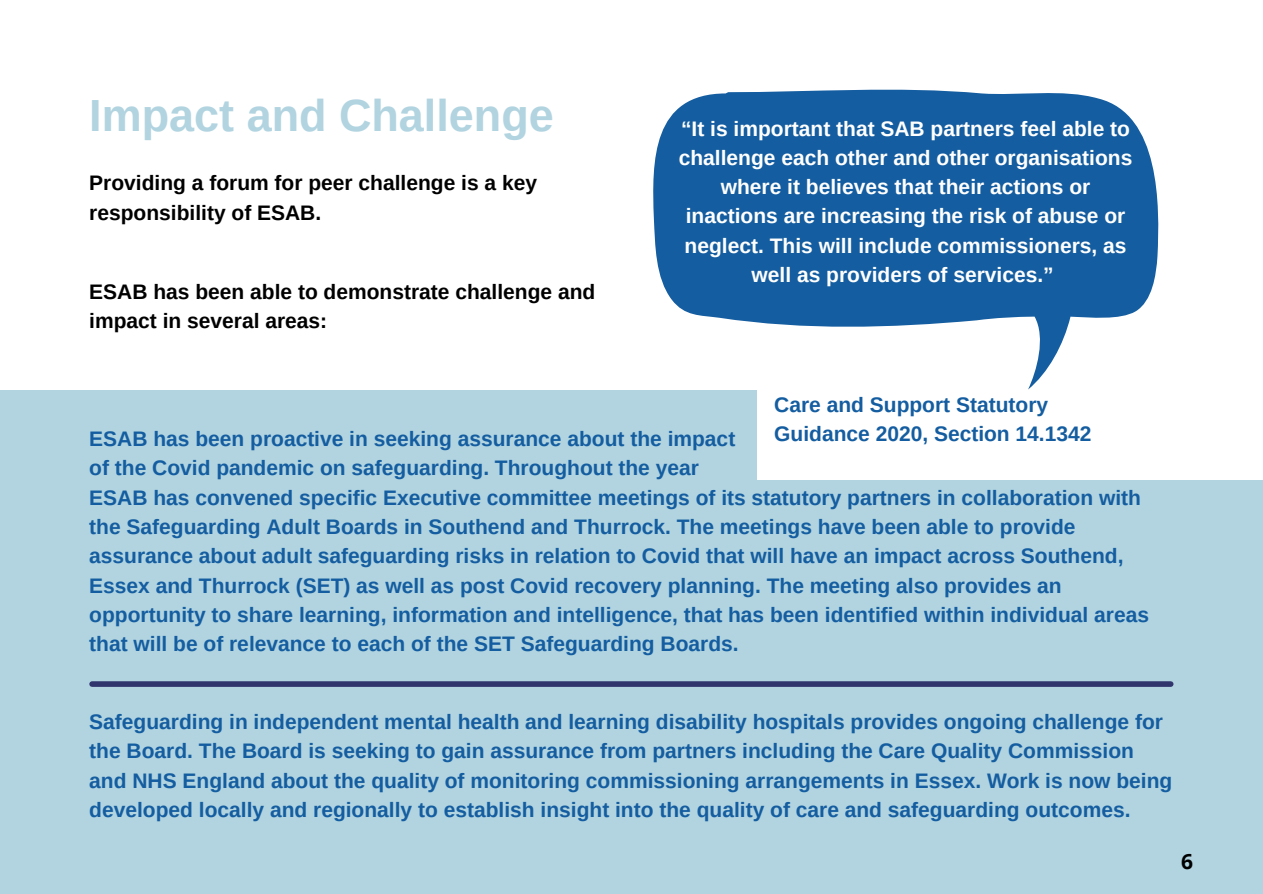
<style>
.page{position:relative;width:1263px;height:894px;background:#fff}
.page>*{position:absolute;margin:0;border:0;box-sizing:border-box;transform-origin:0 0}
.t1{font:700 45px "Arimo";color:#b1d4e0}
.t2{font:700 21px/29.2px "Arimo";color:#145da0}
.t3{font:700 21px/29.2px "Arimo";color:#fff;text-align:center}
.t4{font:700 21px/29.2px "Arimo";color:#000}
.t5{font:700 21px "Open Sans";color:#000}
</style>
<div class="page">
<svg style="left:653px;top:89px;width:505px;height:300px;fill:#145da0"></svg>
<div style="left:0;top:480px;width:1263px;height:413px;background:#b1d4e0"></div>
<div style="left:0;top:390px;width:757px;height:97px;background:#b1d4e0"></div>
<div style="left:92px;top:681px;width:1079px;height:5px;background:#31356e"></div>
<h1 class="t1" style="left:89px;top:90px;width:466px">Impact and Challenge</h1>
<p class="t4" style="left:89px;top:168px;width:449px">Providing a forum for peer challenge is a key responsibility of ESAB.</p>
<p class="t4" style="left:89px;top:277px;width:508px">ESAB has been able to demonstrate challenge and impact in several areas:</p>
<p class="t3" style="left:679px;top:114px;width:455px">“It is important that SAB partners feel able to challenge each other and other organisations where it believes that their actions or inactions are increasing the risk of abuse or neglect. This will include commissioners, as well as providers of services.”</p>
<p class="t2" style="left:774px;top:389px;width:275px">Care and Support Statutory</p>
<p class="t2" style="left:89px;top:424px;width:647px">ESAB has been proactive in seeking assurance about the impact</p>
<p class="t2" style="left:774px;top:419px;width:319px">Guidance 2020, Section 14.1342</p>
<p class="t2" style="left:89px;top:453px;width:1061px">of the Covid pandemic on safeguarding. Throughout the year<br>ESAB has convened specific Executive committee meetings of its statutory partners in collaboration with the Safeguarding Adult Boards in Southend and Thurrock. The meetings have been able to provide assurance about adult safeguarding risks in relation to Covid that will have an impact across Southend, Essex and Thurrock (SET) as well as post Covid recovery planning. The meeting also provides an opportunity to share learning, information and intelligence, that has been identified within individual areas that will be of relevance to each of the SET Safeguarding Boards.</p>
<p class="t2" style="left:89px;top:707px;width:1085px">Safeguarding in independent mental health and learning disability hospitals provides ongoing challenge for the Board. The Board is seeking to gain assurance from partners including the Care Quality Commission and NHS England about the quality of monitoring commissioning arrangements in Essex. Work is now being developed locally and regionally to establish insight into the quality of care and safeguarding outcomes.</p>
<p class="t5" style="left:1181px;top:846px;width:13px">6</p>
</div>
